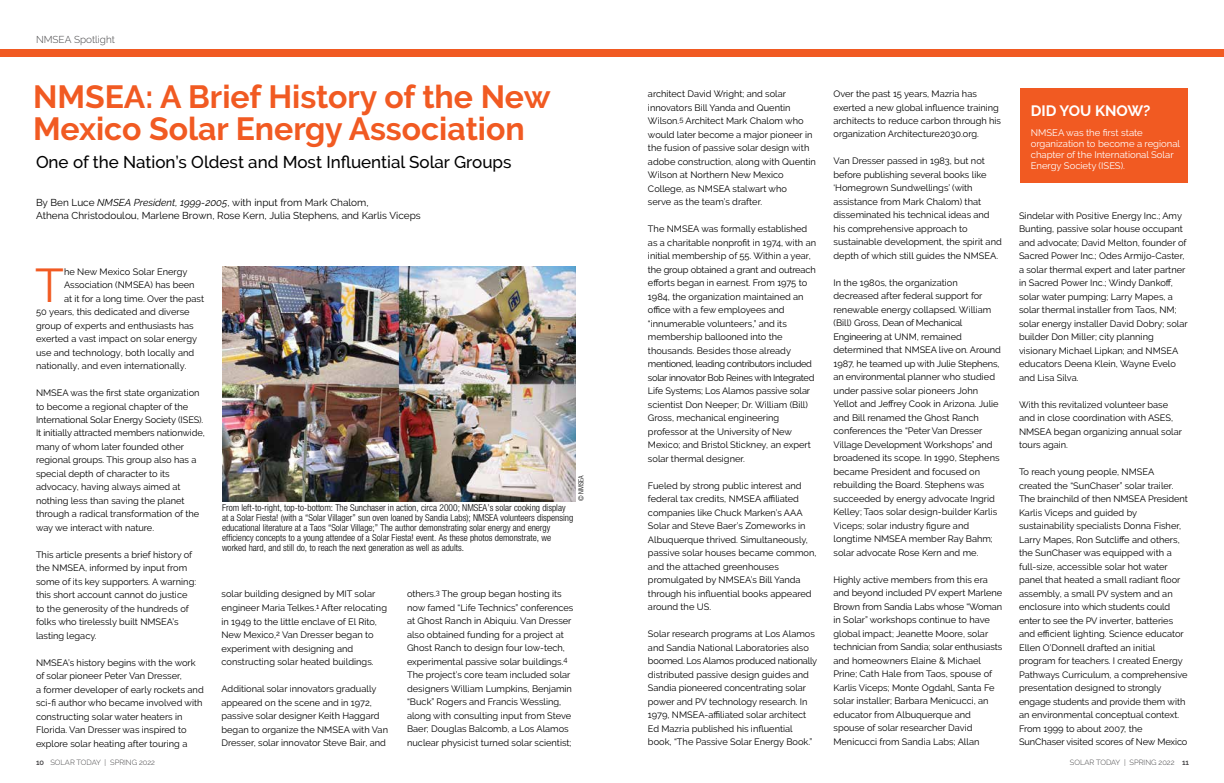
<style>
.page{position:relative;width:1224px;height:783px;background:#fff}
.page>*{position:absolute;margin:0;border:0;box-sizing:border-box;transform-origin:0 0}
.t1{font:47.3px "Raleway";color:#f15a22}
.t2{font:700 32px/32px "Raleway";color:#f15a22}
.t3{font:500 17px "Raleway";color:#000}
.t4{font:700 15px "Raleway";color:#fff}
.t5{font:10px/13px "Raleway";color:#000}
.t6{font:300 10px "Raleway";color:#414042}
.t7{font:300 condensed 9.5px/10px "Helvetica Neue";color:#000}
.t8{font:9.5px/11px "Raleway";color:#fff}
.t9{font:9.2px/13.5px "Raleway";color:#000}
.t10{font:300 7.5px "Raleway";color:#414042}
.t11{font:300 condensed 7px "Helvetica Neue";color:#000}
.s1{font-style:italic}
.s2{font-weight:600}
</style>
<div class="page">
<img style="left:222px;top:266px;width:354px;height:235px">
<div style="left:0;top:49px;width:1224px;height:8px;background:#f15a22"></div>
<div style="left:1020px;top:88px;width:168px;height:95px;background:#f15a22"></div>
<p class="t6" style="left:36px;top:34px;width:81px">NMSEA Spotlight</p>
<h2 class="t2" style="left:33px;top:80px;width:519px">NMSEA: A Brief History of the New<br>Mexico Solar Energy Association</h2>
<h3 class="t3" style="left:36px;top:152px;width:477px">One of the Nation’s Oldest and Most Influential Solar Groups</h3>
<p class="t5" style="left:36px;top:196px;width:386px">By Ben Luce <span class="s1">NMSEA President, 1999-2005</span>, with input from Mark Chalom,<br>Athena Christodoulou, Marlene Brown, Rose Kern, Julia Stephens, and Karlis Viceps</p>
<h1 class="t1" style="left:35px;top:257px;width:30px">T</h1>
<p class="t9" style="left:64px;top:265px;width:125px">he New Mexico Solar Energy</p>
<p class="t9" style="left:64px;top:278px;width:132px">Association (NMSEA) has been</p>
<p class="t9" style="left:64px;top:292px;width:142px">at it for a long time. Over the past</p>
<p class="t9" style="left:36px;top:305px;width:155px">50 years, this dedicated and diverse</p>
<p class="t9" style="left:36px;top:319px;width:159px">group of experts and enthusiasts has</p>
<p class="t9" style="left:36px;top:332px;width:163px">exerted a vast impact on solar energy</p>
<p class="t9" style="left:36px;top:345px;width:160px">use and technology, both locally and</p>
<p class="t9" style="left:36px;top:359px;width:152px">nationally, and even internationally.</p>
<p class="t9" style="left:36px;top:386px;width:170px">NMSEA was the first state organization to become a regional chapter of the International Solar Energy Society (ISES).<br>It initially attracted members nationwide, many of whom later founded other regional groups. This group also has a special depth of character to its advocacy, having always aimed at nothing less than saving the planet through a radical transformation of the way we interact with nature.</p>
<p class="t9" style="left:36px;top:548px;width:162px">This article presents a brief history of the NMSEA, informed by input from some of its key supporters. A warning: this short account cannot do justice to the generosity of the hundreds of folks who tirelessly built NMSEA’s lasting legacy.</p>
<p class="t9" style="left:36px;top:656px;width:169px">NMSEA’s history begins with the work of solar pioneer Peter Van Dresser,<br>a former developer of early rockets and sci-fi author who became involved with constructing solar water heaters in Florida. Van Dresser was inspired to explore solar heating after touring a</p>
<p class="t11" style="left:577px;top:501px;width:27px;rotate:-90deg">© NMSEA</p>
<p class="t7" style="left:222px;top:503px;width:353px">From left-to-right, top-to-bottom: The Sunchaser in action, circa 2000; NMSEA’s solar cooking display at a Solar Fiesta! (with a “Solar Villager” sun oven loaned by Sandia Labs); NMSEA volunteers dispensing educational literature at a Taos “Solar Village;” The author demonstrating solar energy and energy efficiency concepts to a young attendee of a Solar Fiesta! event. As these photos demonstrate, we worked hard, and still do, to reach the next generation as well as adults.</p>
<p class="t9" style="left:222px;top:587px;width:167px">solar building designed by MIT solar engineer Maria Telkes.<sup>1</sup> After relocating in 1949 to the little enclave of El Rito, New Mexico,<sup>2</sup> Van Dresser began to experiment with designing and constructing solar heated buildings.</p>
<p class="t9" style="left:222px;top:682px;width:168px">Additional solar innovators gradually appeared on the scene and in 1972, passive solar designer Keith Haggard began to organize the NMSEA with Van Dresser, solar innovator Steve Bair, and</p>
<p class="t9" style="left:407px;top:587px;width:168px">others.<sup>3</sup> The group began hosting its now famed “Life Technics” conferences at Ghost Ranch in Abiquiu. Van Dresser also obtained funding for a project at Ghost Ranch to design four low-tech, experimental passive solar buildings.<sup>4<br></sup>The project’s core team included solar designers William Lumpkins, Benjamin “Buck” Rogers and Francis Wessling, along with consulting input from Steve Baer; Douglas Balcomb, a Los Alamos nuclear physicist turned solar scientist;</p>
<p class="t9" style="left:648px;top:87px;width:169px">architect David Wright; and solar innovators Bill Yanda and Quentin Wilson.<sup>5</sup> Architect Mark Chalom who would later become a major pioneer in the fusion of passive solar design with adobe construction, along with Quentin Wilson at Northern New Mexico College, as NMSEA stalwart who<br>serve as the team’s drafter.</p>
<p class="t9" style="left:648px;top:222px;width:170px">The NMSEA was formally established as a charitable nonprofit in 1974, with an initial membership of 55. Within a year, the group obtained a grant and outreach efforts began in earnest. From 1975 to 1984, the organization maintained an office with a few employees and “innumerable volunteers,” and its membership ballooned into the thousands. Besides those already mentioned, leading contributors included solar innovator Bob Reines with Integrated Life Systems; Los Alamos passive solar scientist Don Neeper; Dr. William (Bill)<br>Gross, mechanical engineering professor at the University of New Mexico; and Bristol Stickney, an expert solar thermal designer.</p>
<p class="t9" style="left:648px;top:479px;width:170px">Fueled by strong public interest and federal tax credits, NMSEA affiliated companies like Chuck Marken’s AAA Solar and Steve Baer’s Zomeworks in Albuquerque thrived. Simultaneously, passive solar houses became common, and the attached greenhouses promulgated by NMSEA’s Bill Yanda through his influential books appeared around the US.</p>
<p class="t9" style="left:648px;top:627px;width:171px">Solar research programs at Los Alamos and Sandia National Laboratories also boomed. Los Alamos produced nationally distributed passive design guides and Sandia pioneered concentrating solar power and PV technology research. In 1979, NMSEA-affiliated solar architect Ed Mazria published his influential book, “The Passive Solar Energy Book.”</p>
<p class="t9" style="left:834px;top:87px;width:169px">Over the past 15 years, Mazria has exerted a new global influence training architects to reduce carbon through his organization Architecture2030.org.</p>
<p class="t9" style="left:834px;top:154px;width:170px">Van Dresser passed in 1983, but not before publishing several books like ‘Homegrown Sundwellings’ (with assistance from Mark Chalom) that disseminated his technical ideas and his comprehensive approach to sustainable development, the spirit and depth of which still guides the NMSEA.</p>
<p class="t9" style="left:834px;top:276px;width:169px">In the 1980s, the organization decreased after federal support for renewable energy collapsed. William (Bill) Gross, Dean of Mechanical Engineering at UNM, remained determined that NMSEA live on. Around 1987, he teamed up with Julie Stephens, an environmental planner who studied under passive solar pioneers John Yellot and Jeffrey Cook in Arizona. Julie and Bill renamed the Ghost Ranch conferences the “Peter Van Dresser Village Development Workshops” and broadened its scope. In 1990, Stephens became President and focused on rebuilding the Board. Stephens was succeeded by energy advocate Ingrid Kelley; Taos solar design-builder Karlis Viceps; solar industry figure and longtime NMSEA member Ray Bahm; solar advocate Rose Kern and me.</p>
<p class="t9" style="left:834px;top:573px;width:170px">Highly active members from this era and beyond included PV expert Marlene Brown from Sandia Labs whose “Woman in Solar” workshops continue to have global impact; Jeanette Moore, solar technician from Sandia; solar enthusiasts and homeowners Elaine &amp; Michael Prine; Cath Hale from Taos, spouse of Karlis Viceps; Monte Ogdahl, Santa Fe solar installer; Barbara Menicucci, an educator from Albuquerque and spouse of solar researcher David Menicucci from Sandia Labs; Allan</p>
<h3 class="t4" style="left:1031px;top:102px;width:121px">DID YOU KNOW?</h3>
<p class="t8" style="left:1031px;top:127px;width:151px">NMSEA was the first state organization to become a regional chapter of the International Solar<br>Energy Society (ISES).</p>
<p class="t9" style="left:1019px;top:209px;width:170px">Sindelar with Positive Energy Inc.; Amy Bunting, passive solar house occupant and advocate; David Melton, founder of Sacred Power Inc.; Odes Armijo-Caster, a solar thermal expert and later partner in Sacred Power Inc.; Windy Dankoff, solar water pumping; Larry Mapes, a solar thermal installer from Taos, NM; solar energy installer David Dobry; solar builder Don Miller; city planning visionary Michael Lipkan; and NMSEA educators Deena Klein, Wayne Evelo and Lisa Silva.</p>
<p class="t9" style="left:1019px;top:398px;width:164px">With this revitalized volunteer base and in close coordination with ASES,<br>NMSEA began organizing annual solar tours again.</p>
<p class="t9" style="left:1019px;top:465px;width:170px">To reach young people, NMSEA created the “SunChaser” solar trailer.<br>The brainchild of then NMSEA President Karlis Viceps and guided by sustainability specialists Donna Fisher, Larry Mapes, Ron Sutcliffe and others, the SunChaser was equipped with a full-size, accessible solar hot water panel that heated a small radiant floor assembly, a small PV system and an enclosure into which students could enter to see the PV inverter, batteries and efficient lighting. Science educator Ellen O’Donnell drafted an initial program for teachers. I created Energy Pathways Curriculum, a comprehensive presentation designed to strongly engage students and provide them with an environmental conceptual context.<br>From 1999 to about 2007, the SunChaser visited scores of New Mexico</p>
<p class="t10" style="left:36px;top:758px;width:121px"><span class="s2">10</span> SOLAR TODAY | SPRING 2022</p>
<p class="t10" style="left:1070px;top:758px;width:121px">SOLAR TODAY | SPRING 2022 <span class="s2">11</span></p>
</div>
